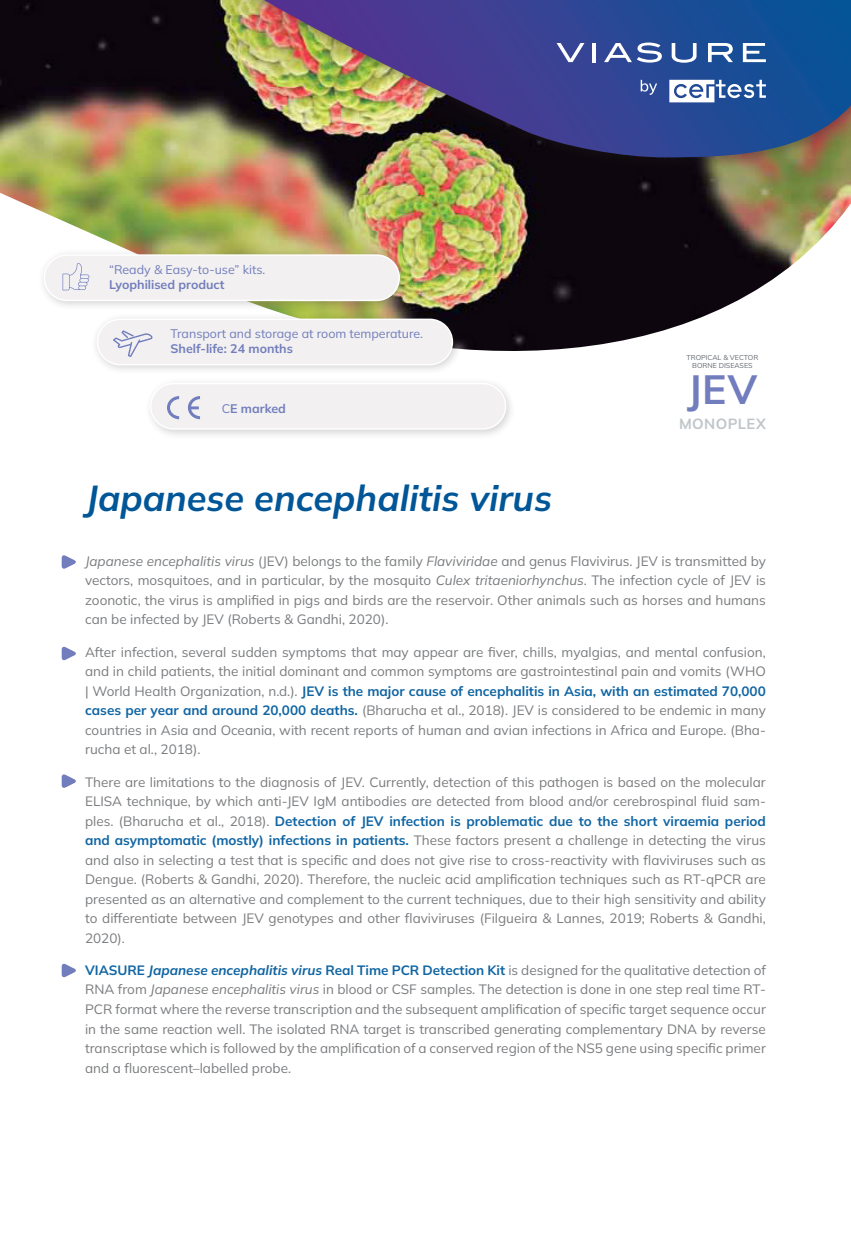
<style>
.page{position:relative;width:851px;height:1234px;background:#fff}
.page>*{position:absolute;margin:0;border:0;box-sizing:border-box;transform-origin:0 0}
.Titulo{font:700 40.65px "Mulish";color:#717dbd}
.Titulo-2{font:italic 700 36px "Mulish";color:#015698}
.Titulo-3{font:700 14.7px "Mulish";letter-spacing:.025em;color:#c0c5c9}
.Texto_general{font:13.5px/19.5px "Mulish";color:#797b7e;text-align:justify}
.t1{font:12.45px "Mulish";color:#717dbd}
.t2{font:700 12.45px "Mulish";color:#717dbd}
.t3{font:7.05px/8.1px "Mulish";color:#666b70;text-align:center}
.s1{font-weight:400}
.s2{font-style:italic}
.s3{font-weight:700;color:#1065a3}
.s4{font-weight:700;font-style:italic;color:#1065a3}
</style>
<div class="page">
<img style="left:0;top:0;width:850px;height:351px">
<div style="left:235px;top:0;width:615px;height:171px;background:#231f20;opacity:.3"></div>
<img style="left:264px;top:0;width:586px;height:157px">
<svg style="left:669px;top:80px;width:96px;height:22px"></svg>
<svg style="left:640px;top:80px;width:17px;height:15px"></svg>
<svg style="left:556px;top:43px;width:28px;height:19px"></svg>
<hr style="left:592px;top:43px;width:3px;height:19px;background:#fff">
<svg style="left:604px;top:43px;width:57px;height:20px"></svg>
<svg style="left:671px;top:43px;width:25px;height:20px"></svg>
<svg style="left:708px;top:43px;width:24px;height:19px"></svg>
<svg style="left:742px;top:43px;width:23px;height:19px"></svg>
<div style="left:38px;top:248px;width:372px;height:63px;background:#231f20;opacity:.2"></div>
<div style="left:44px;top:255px;width:355px;height:45px;background:#f2f0f0;border-radius:23px"></div>
<div style="left:44px;top:254px;width:356px;height:47px;border:2px solid #fff;border-radius:23px"></div>
<svg style="left:62px;top:263px;width:27px;height:27px"></svg>
<div style="left:91px;top:312px;width:372px;height:63px;background:#231f20;opacity:.2"></div>
<div style="left:97px;top:319px;width:355px;height:45px;background:#f2f0f0;border-radius:23px"></div>
<div style="left:97px;top:318px;width:356px;height:47px;border:2px solid #fff;border-radius:23px"></div>
<svg style="left:113px;top:330px;width:40px;height:27px"></svg>
<div style="left:144px;top:376px;width:372px;height:64px;background:#231f20;opacity:.2"></div>
<div style="left:151px;top:383px;width:354px;height:46px;background:#f2f0f0;border-radius:23px"></div>
<div style="left:150px;top:383px;width:356px;height:46px;border:2px solid #fff;border-radius:23px"></div>
<svg style="left:167px;top:396px;width:12px;height:23px"></svg>
<svg style="left:188px;top:396px;width:12px;height:23px"></svg>
<svg style="left:62px;top:555px;width:14px;height:14px"></svg>
<svg style="left:62px;top:646px;width:14px;height:14px"></svg>
<svg style="left:62px;top:774px;width:14px;height:14px"></svg>
<svg style="left:62px;top:963px;width:14px;height:14px"></svg>
<p class="t1" style="left:109px;top:261px;width:158px">“Ready &amp; Easy-to-use” kits.</p>
<p class="t2" style="left:109px;top:276px;width:117px">Lyophilised product</p>
<p class="t1" style="left:171px;top:325px;width:254px">Transport and storage at room temperature.</p>
<p class="t2" style="left:171px;top:340px;width:124px">Shelf-life: 24 months</p>
<p class="t2" style="left:222px;top:399px;width:66px"><span class="s1">C</span>E marked</p>
<p class="Titulo-2" style="left:85px;top:473px;width:468px">Japanese encephalitis virus</p>
<p class="t3" style="left:686px;top:353px;width:73px">TROPICAL &amp; VECTOR<br>BORNE DISEASES</p>
<p class="Titulo" style="left:687px;top:362px;width:71px">JEV</p>
<p class="Titulo-3" style="left:679px;top:413px;width:88px">MONOPLEX</p>
<p class="Texto_general" style="left:85px;top:551px;width:682px"><span class="s2">Japanese encephalitis virus</span> (JEV) belongs to the family <span class="s2">Flaviviridae</span> and genus Flavivirus. JEV is transmitted by vectors, mosquitoes, and in particular, by the mosquito <span class="s2">Culex tritaeniorhynchus</span>. The infection cycle of JEV is zoonotic, the virus is amplified in pigs and birds are the reservoir. Other animals such as horses and humans can be infected by JEV (Roberts &amp; Gandhi, 2020).</p>
<p class="Texto_general" style="left:85px;top:641px;width:682px">After infection, several sudden symptoms that may appear are fiver, chills, myalgias, and mental confusion, and in child patients, the initial dominant and common symptoms are gastrointestinal pain and vomits (WHO | World Health Organization, n.d.). <span class="s3">JEV is the major cause of encephalitis in Asia, with an estimated 70,000 cases per year and around 20,000 deaths.</span> (Bharucha et al., 2018). JEV is considered to be endemic in many countries in Asia and Oceania, with recent reports of human and avian infections in Africa and Europe. (Bha&shy;rucha et al., 2018).</p>
<p class="Texto_general" style="left:85px;top:771px;width:682px">There are limitations to the diagnosis of JEV. Currently, detection of this pathogen is based on the molecular ELISA technique, by which anti-JEV IgM antibodies are detected from blood and/or cerebrospinal fluid sam&shy;ples. (Bharucha et al., 2018). <span class="s3">Detection of JEV infection is problematic due to the short viraemia period and asymptomatic (mostly) infections in patients.</span> These factors present a challenge in detecting the virus and also in selecting a test that is specific and does not give rise to cross-reactivity with flaviviruses such as Dengue. (Roberts &amp; Gandhi, 2020). Therefore, the nucleic acid amplification techniques such as RT-qPCR are presented as an alternative and complement to the current techniques, due to their high sensitivity and ability to differentiate between JEV genotypes and other flaviviruses (Filgueira &amp; Lannes, 2019; Roberts &amp; Gandhi, 2020).</p>
<p class="Texto_general" style="left:85px;top:959px;width:682px"><span class="s3">VIASURE</span> <span class="s4">Japanese encephalitis virus</span> <span class="s3">Real Time PCR Detection Kit</span> is designed for the qualitative detection of RNA from <span class="s2">Japanese encephalitis virus</span> in blood or CSF samples. The detection is done in one step real time RT-PCR format where the reverse transcription and the subsequent amplification of specific target sequence occur in the same reaction well. The isolated RNA target is transcribed generating complementary DNA by reverse transcriptase which is followed by the amplification of a conserved region of the NS5 gene using specific primer and a fluorescent–labelled probe.</p>
</div>
